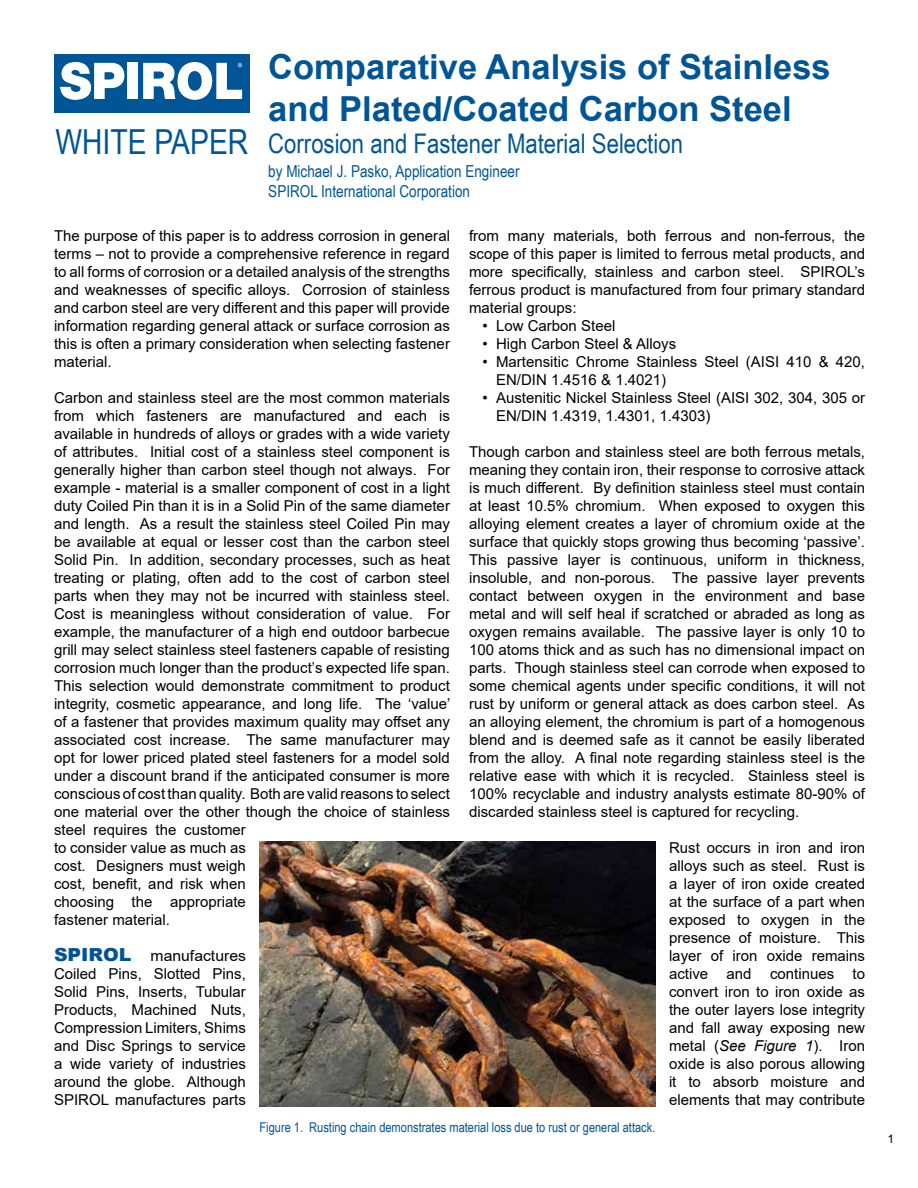
<style>
.page{position:relative;width:918px;height:1188px;background:#fff}
.page>*{position:absolute;margin:0;border:0;box-sizing:border-box;transform-origin:0 0}
.t1{font:700 34.5px/41.4px "Arial";color:#005596}
.t2{font:34.5px "Arial Narrow";color:#005596}
.t3{font:27px "Arial Narrow";color:#005596}
.t4{font:16.5px/19.8px "Arial Narrow";color:#005596}
.t5{font:15px/18px "Arial";color:#000;text-align:justify}
.t6{font:15px/18px "Arial";color:#000;text-align:justify;scale:1.05 1}
.t7{font:13.5px "Arial Narrow";color:#005596}
.t8{font:12px "Arial";color:#000}
.s1{font-style:italic}
.s2{font-weight:900;font-size:18px;color:#005596}
</style>
<div class="page">
<div style="left:54px;top:54px;width:195px;height:59px;background:#005596"></div>
<div style="left:128px;top:63px;width:10px;height:36px;background:#fff"></div>
<svg style="left:60px;top:62px;width:65px;height:38px"></svg>
<svg style="left:143px;top:62px;width:99px;height:38px"></svg>
<img style="left:259px;top:842px;width:397px;height:265px">
<h1 class="t2" style="left:55px;top:117px;width:194px">WHITE PAPER</h1>
<h1 class="t1" style="left:268px;top:47px;width:564px">Comparative Analysis of Stainless and Plated/Coated Carbon Steel</h1>
<h2 class="t3" style="left:268px;top:124px;width:416px">Corrosion and Fastener Material Selection</h2>
<p class="t4" style="left:268px;top:161px;width:253px">by Michael J. Pasko, Application Engineer<br>SPIROL International Corporation</p>
<p class="t5" style="left:469px;top:227px;width:398px">from many materials, both ferrous and non-ferrous, the scope of this paper is limited to ferrous metal products, and more specifically, stainless and carbon steel. SPIROL’s ferrous product is manufactured from four primary standard material groups:</p>
<p class="t5" style="left:483px;top:317px;width:134px">• Low Carbon Steel</p>
<p class="t5" style="left:483px;top:335px;width:195px">• High Carbon Steel &amp; Alloys</p>
<p class="t5" style="left:496px;top:353px;width:371px;text-indent:-14px">• Martensitic Chrome Stainless Steel (AISI 410 &amp; 420,<br>EN/DIN 1.4516 &amp; 1.4021)</p>
<p class="t5" style="left:496px;top:389px;width:370px;text-indent:-14px">• Austenitic Nickel Stainless Steel (AISI 302, 304, 305 or<br>EN/DIN 1.4319, 1.4301, 1.4303)</p>
<p class="t5" style="left:469px;top:443px;width:398px">Though carbon and stainless steel are both ferrous metals, meaning they contain iron, their response to corrosive attack is much different. By definition stainless steel must contain at least 10.5% chromium. When exposed to oxygen this alloying element creates a layer of chromium oxide at the surface that quickly stops growing thus becoming ‘passive’.<br>This passive layer is continuous, uniform in thickness, insoluble, and non-porous. The passive layer prevents contact between oxygen in the environment and base metal and will self heal if scratched or abraded as long as oxygen remains available. The passive layer is only 10 to 100 atoms thick and as such has no dimensional impact on parts. Though stainless steel can corrode when exposed to some chemical agents under specific conditions, it will not rust by uniform or general attack as does carbon steel. As an alloying element, the chromium is part of a homogenous blend and is deemed safe as it cannot be easily liberated from the alloy. A final note regarding stainless steel is the relative ease with which it is recycled. Stainless steel is 100% recyclable and industry analysts estimate 80-90% of discarded stainless steel is captured for recycling.</p>
<p class="t5" style="left:669px;top:839px;width:198px">Rust occurs in iron and iron alloys such as steel. Rust is a layer of iron oxide created at the surface of a part when exposed to oxygen in the presence of moisture. This layer of iron oxide remains active and continues to convert iron to iron oxide as the outer layers lose integrity and fall away exposing new metal (<span class="s1">See Figure 1</span>). Iron oxide is also porous allowing it to absorb moisture and elements that may contribute</p>
<p class="t7" style="left:259px;top:1118px;width:397px">Figure 1. Rusting chain demonstrates material loss due to rust or general attack.</p>
<p class="t5" style="left:54px;top:227px;width:398px">The purpose of this paper is to address corrosion in general terms – not to provide a comprehensive reference in regard to all forms of corrosion or a detailed analysis of the strengths and weaknesses of specific alloys. Corrosion of stainless and carbon steel are very different and this paper will provide information regarding general attack or surface corrosion as this is often a primary consideration when selecting fastener material.</p>
<p class="t5" style="left:54px;top:389px;width:398px;text-align:left">Carbon and stainless steel are the most common materials from which fasteners are manufactured and each is available in hundreds of alloys or grades with a wide variety of attributes. Initial cost of a stainless steel component is generally higher than carbon steel though not always. For example - material is a smaller component of cost in a light duty Coiled Pin than it is in a Solid Pin of the same diameter and length. As a result the stainless steel Coiled Pin may be available at equal or lesser cost than the carbon steel Solid Pin. In addition, secondary processes, such as heat treating or plating, often add to the cost of carbon steel parts when they may not be incurred with stainless steel.<br>Cost is meaningless without consideration of value. For example, the manufacturer of a high end outdoor barbecue grill may select stainless steel fasteners capable of resisting corrosion much longer than the product’s expected life span.<br>This selection would demonstrate commitment to product integrity, cosmetic appearance, and long life. The ‘value’ of a fastener that provides maximum quality may offset any associated cost increase. The same manufacturer may opt for lower priced plated steel fasteners for a model sold under a discount brand if the anticipated consumer is more conscious of cost than quality. Both are valid reasons to select one material over the other though the choice of stainless steel requires the customer<br>to consider value as much as<br>cost. Designers must weigh<br>cost, benefit, and risk when<br>choosing the appropriate<br>fastener material.</p>
<p class="t6" style="left:54px;top:947px;width:184px"><span class="s2">SPIROL</span> manufactures Coiled Pins, Slotted Pins, Solid Pins, Inserts, Tubular Products, Machined Nuts, Compression Limiters, Shims and Disc Springs to service a wide variety of industries around the globe. Although SPIROL manufactures parts</p>
<p class="t8" style="left:888px;top:1130px;width:8px">1</p>
</div>
